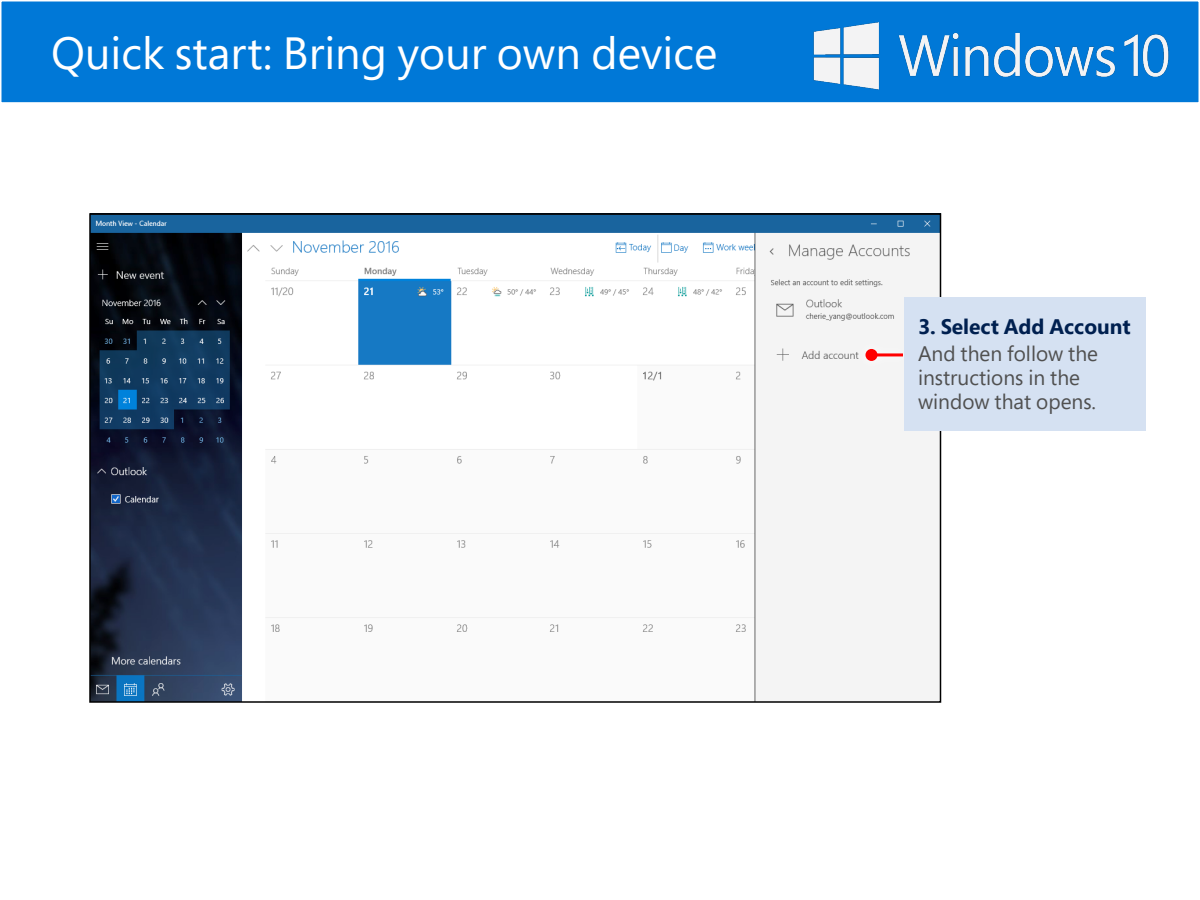
<style>
.page{position:relative;width:1200px;height:900px;background:#fff}
.page>*{position:absolute;margin:0;border:0;box-sizing:border-box;transform-origin:0 0}
.t1{font:45px "Segoe Pro";color:#fff}
.t2{font:21px/24px "Segoe Pro";color:#505050}
.t3{font:700 21px "Segoe Pro";color:#002050}
</style>
<div class="page">
<div style="left:1px;top:1px;width:1198px;height:102px;background:#0078d7"></div>
<div style="left:0;top:0;width:1200px;height:104px;border:2px solid #fff"></div>
<img style="left:796px;top:22px;width:380px;height:82px">
<img style="left:92px;top:216px;width:846px;height:484px">
<div style="left:856px;top:340px;width:56px;height:30px;background:#f4f4f4"></div>
<hr style="left:872px;top:353px;width:31px;height:3px;background:#f00">
<div style="left:866px;top:349px;width:12px;height:12px;background:#f00;border-radius:50%"></div>
<div style="left:904px;top:297px;width:242px;height:134px;background:#d5e1f2"></div>
<h1 class="t1" style="left:51px;top:22px;width:667px">Quick start: Bring your own device</h1>
<p class="t3" style="left:918px;top:311px;width:214px">3. Select Add Account</p>
<p class="t2" style="left:918px;top:341px;width:182px">And then follow the instructions in the window that opens.</p>
</div>
